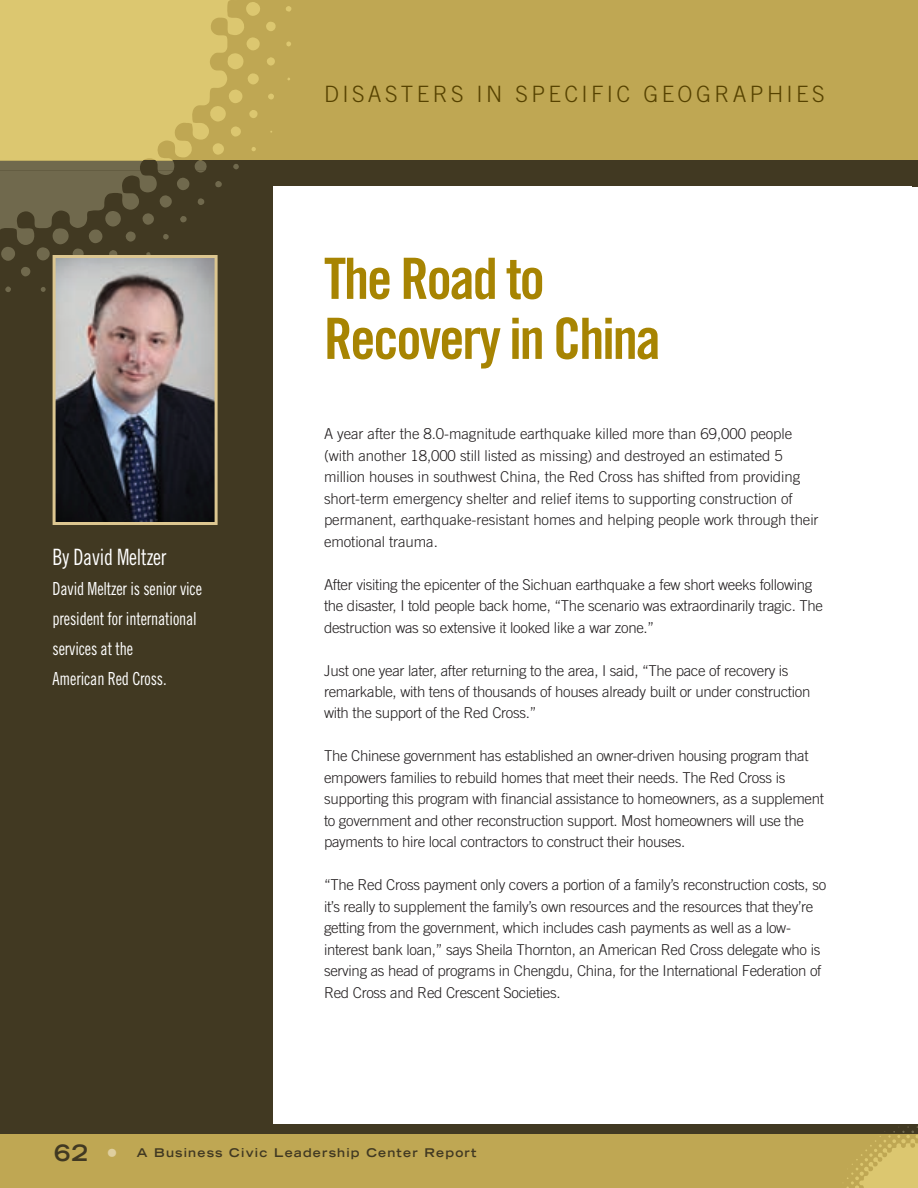
<style>
.page{position:relative;width:918px;height:1188px;background:#fff}
.page>*{position:absolute;margin:0;border:0;box-sizing:border-box;transform-origin:0 0}
.t1{font:57px/60px "Trade Gothic Bold Cond Twenty";letter-spacing:-.04em;color:#a78402}
.t2{font:300 22.5px "Trade Gothic";letter-spacing:.15em;color:#564200}
.t3{font:22.5px "Trade Gothic Cond Eighteen";letter-spacing:-.01em;color:#fff;scale:.9 1}
.t4{font:18px/30px "Trade Gothic Cond Eighteen";letter-spacing:-.01em;color:#fff;scale:.9 1}
.t5{font:300 15px/21.5px "Trade Gothic";letter-spacing:-.02em;color:#231f20}
.t6{font:700 expanded 12px "Trade Gothic LH";letter-spacing:.1em;color:#413922}
.s1{font-size:22.5px}
.s2{font-size:22.5px;color:#dfcf9f}
</style>
<div class="page">
<div style="left:0;top:0;width:918px;height:162px;background:#bfa753"></div>
<div style="left:0;top:1134px;width:918px;height:54px;background:#bfa753"></div>
<div style="left:0;top:1124px;width:918px;height:10px;background:#413922"></div>
<div style="left:0;top:161px;width:918px;height:25px;background:#413922"></div>
<div style="left:0;top:171px;width:272px;height:957px;background:#413922"></div>
<svg style="left:846px;top:1126px;width:72px;height:62px"></svg>
<svg style="left:0;top:0;width:292px;height:161px;fill:#dcc770"></svg>
<svg style="left:0;top:161px;width:239px;height:131px"></svg>
<svg style="left:53px;top:255px;width:165px;height:270px;background:#787170"></svg>
<h2 class="t2" style="left:324px;top:85px;width:502px">DISASTERS IN SPECIFIC GEOGRAPHIES</h2>
<h2 class="t3" style="left:53px;top:549px;width:128px">By David Meltzer</h2>
<p class="t4" style="left:53px;top:575px;width:168px">David Meltzer is senior vice president for international services at the<br>American Red Cross.</p>
<h1 class="t1" style="left:324px;top:253px;width:338px">The Road to<br>Recovery in China</h1>
<p class="t5" style="left:324px;top:425px;width:496px">A year after the 8.0-magnitude earthquake killed more than 69,000 people (with another 18,000 still listed as missing) and destroyed an estimated 5 million houses in southwest China, the Red Cross has shifted from providing short-term emergency shelter and relief items to supporting construction of permanent, earthquake-resistant homes and helping people work through their emotional trauma.</p>
<p class="t5" style="left:324px;top:575px;width:501px">After visiting the epicenter of the Sichuan earthquake a few short weeks following the disaster, I told people back home, “The scenario was extraordinarily tragic. The destruction was so extensive it looked like a war zone.”</p>
<p class="t5" style="left:324px;top:661px;width:488px">Just one year later, after returning to the area, I said, “The pace of recovery is remarkable, with tens of thousands of houses already built or under construction with the support of the Red Cross.”</p>
<p class="t5" style="left:324px;top:747px;width:501px">The Chinese government has established an owner-driven housing program that empowers families to rebuild homes that meet their needs. The Red Cross is supporting this program with financial assistance to homeowners, as a supplement to government and other reconstruction support. Most homeowners will use the payments to hire local contractors to construct their houses.</p>
<p class="t5" style="left:324px;top:875px;width:504px">“The Red Cross payment only covers a portion of a family’s reconstruction costs, so it’s really to supplement the family’s own resources and the resources that they’re getting from the government, which includes cash payments as well as a low&shy;interest bank loan,” says Sheila Thornton, an American Red Cross delegate who is serving as head of programs in Chengdu, China, for the International Federation of Red Cross and Red Crescent Societies.</p>
<p class="t6" style="left:54px;top:1148px;width:424px"><span class="s1">62</span> <span class="s2">•</span> A Business Civic Leadership Center Report</p>
</div>
